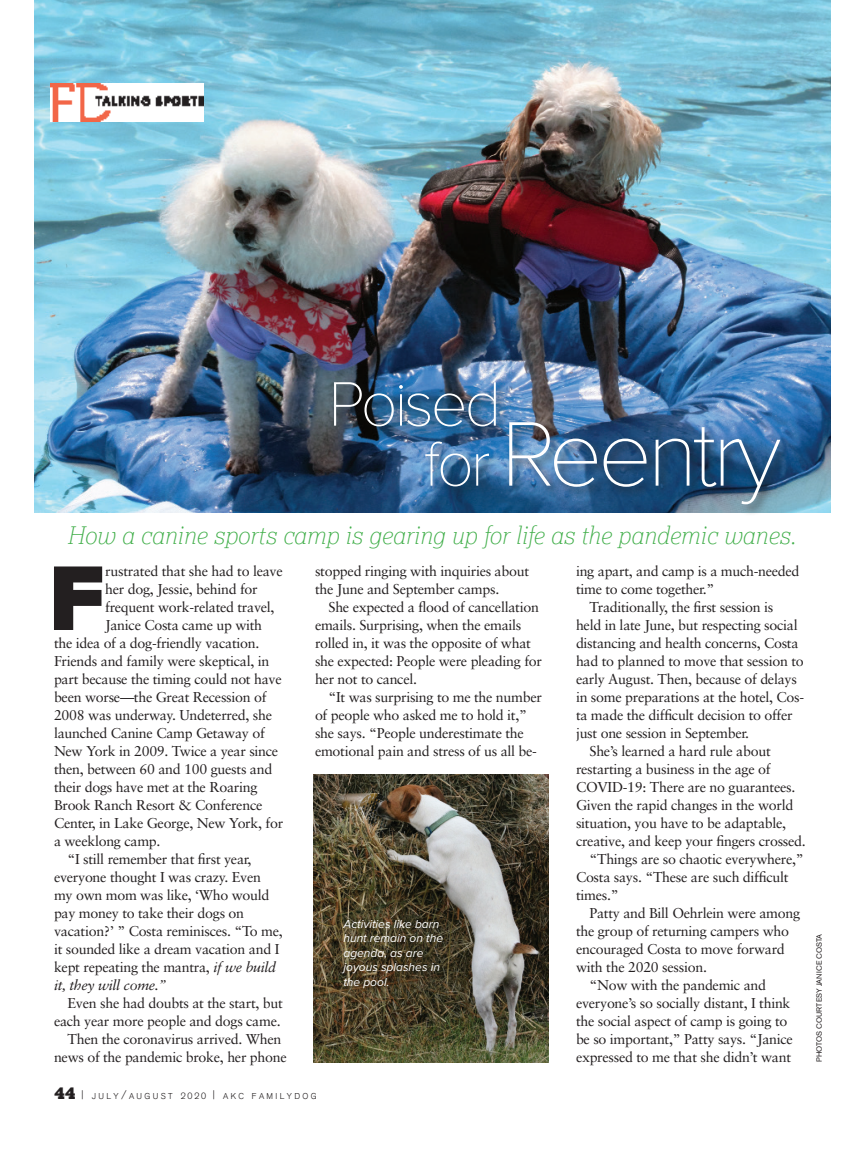
<style>
.page{position:relative;width:864px;height:1161px;background:#fff}
.page>*{position:absolute;margin:0;border:0;box-sizing:border-box;transform-origin:0 0}
.Sabon_Text_4{font:900 95.25px "Proxima Nova";color:#231f20}
.Proxima_Nova_hed{font:100 95.1px "Proxima Nova T";letter-spacing:-.05em;color:#fff}
.Proxima_Nova_hed-2{font:100 65.1px "Proxima Nova T";letter-spacing:-.05em;color:#fff}
.Lexia_Dek{font:italic 100 24px "Lexia";color:#40ae49}
.Sabon_Text{font:14.25px/18px "Sabon";letter-spacing:-.02em;color:#231f20}
.Sabon_Text_4-2{font:14.25px "Sabon";letter-spacing:-.02em;color:#231f20}
.Caption_DO{font:italic 12px/14.4px "Proxima Nova";color:#fff}
.Pull_quote{font:300 8.4px "Akzidenz Grotesk";letter-spacing:.285em;color:#231f20}
.cr{font:7.5px "Akzidenz Grotesk BE";letter-spacing:.02em;color:#231f20}
.s1{font-size:65.1px}
.s2{font-style:italic}
.s3{font-family:"HWT Slab Columbian";font-weight:400;font-size:16.5px}
.s4{font-size:12px}
.s5{font-size:9px}
</style>
<div class="page">
<img style="left:313px;top:775px;width:236px;height:287px">
<img style="left:35px;top:0;width:796px;height:513px">
<div style="left:331px;top:379px;width:461px;height:138px;background:#231f20;opacity:.75"></div>
<img style="left:51px;top:83px;width:152px;height:38px">
<p class="Proxima_Nova_hed-2" style="left:328px;top:355px;width:175px">Poised</p>
<p class="Proxima_Nova_hed" style="left:424px;top:383px;width:359px"><span class="s1">for</span> Reentry</p>
<p class="Lexia_Dek" style="left:67px;top:520px;width:730px">How a canine sports camp is gearing up for life as the pandemic wanes.</p>
<p class="Sabon_Text_4" style="left:49px;top:527px;width:58px">F</p>
<p class="Sabon_Text_4-2" style="left:105px;top:563px;width:179px">rustrated that she had to leave</p>
<p class="Sabon_Text_4-2" style="left:105px;top:581px;width:154px">her dog, Jessie, behind for</p>
<p class="Sabon_Text_4-2" style="left:105px;top:599px;width:171px">frequent work-related travel,</p>
<p class="Sabon_Text_4-2" style="left:105px;top:617px;width:159px">Janice Costa came up with</p>
<p class="Sabon_Text_4-2" style="left:54px;top:635px;width:207px">the idea of a dog-friendly vacation.</p>
<p class="Sabon_Text_4-2" style="left:54px;top:653px;width:217px">Friends and family were skeptical, in</p>
<p class="Sabon_Text_4-2" style="left:54px;top:671px;width:229px">part because the timing could not have</p>
<p class="Sabon_Text_4-2" style="left:54px;top:689px;width:214px">been worse—the Great Recession of</p>
<p class="Sabon_Text_4-2" style="left:54px;top:707px;width:220px">2008 was underway. Undeterred, she</p>
<p class="Sabon_Text_4-2" style="left:54px;top:725px;width:212px">launched Canine Camp Getaway of</p>
<p class="Sabon_Text_4-2" style="left:54px;top:743px;width:226px">New York in 2009. Twice a year since</p>
<p class="Sabon_Text_4-2" style="left:54px;top:761px;width:220px">then, between 60 and 100 guests and</p>
<p class="Sabon_Text_4-2" style="left:54px;top:779px;width:205px">their dogs have met at the Roaring</p>
<p class="Sabon_Text_4-2" style="left:54px;top:797px;width:210px">Brook Ranch Resort &amp; Conference</p>
<p class="Sabon_Text_4-2" style="left:54px;top:815px;width:231px">Center, in Lake George, New York, for</p>
<p class="Sabon_Text_4-2" style="left:54px;top:833px;width:108px">a weeklong camp.</p>
<p class="Sabon_Text" style="left:54px;top:850px;width:230px;text-indent:14px">“I still remember that first year, everyone thought I was crazy. Even my own mom was like, ‘Who would pay money to take their dogs on vacation?’ ” Costa reminisces. “To me, it sounded like a dream vacation and I kept repeating the mantra, <span class="s2">if we build it, they will come.”</span></p>
<p class="Sabon_Text" style="left:54px;top:994px;width:230px;text-align:right">Even she had doubts at the start, but each year more people and dogs came.</p>
<p class="Sabon_Text" style="left:54px;top:1030px;width:234px;text-align:center">Then the coronavirus arrived. When news of the pandemic broke, her phone</p>
<p class="Sabon_Text" style="left:315px;top:562px;width:216px">stopped ringing with inquiries about the June and September camps.</p>
<p class="Sabon_Text" style="left:315px;top:598px;width:228px;text-indent:14px">She expected a flood of cancellation emails. Surprising, when the emails rolled in, it was the opposite of what she expected: People were pleading for her not to cancel.</p>
<p class="Sabon_Text" style="left:315px;top:688px;width:229px;text-indent:14px">“It was surprising to me the number of people who asked me to hold it,” she says. “People underestimate the emotional pain and stress of us all be-</p>
<p class="Caption_DO" style="left:343px;top:916px;width:101px">Activities like barn hunt remain on the agenda, as are joyous splashes in the pool.</p>
<p class="Pull_quote" style="left:54px;top:1092px;width:264px"><span class="s3">44</span> <span class="s4">|</span> JULY<span class="s4">/</span>AUGUST <span class="s5">2020</span> <span class="s4">|</span> AKC FAMILYDOG</p>
<p class="Sabon_Text" style="left:576px;top:562px;width:225px">ing apart, and camp is a much-needed time to come together.”</p>
<p class="Sabon_Text" style="left:576px;top:598px;width:230px;text-indent:14px">Traditionally, the first session is<br>held in late June, but respecting social distancing and health concerns, Costa had to planned to move that session to early August. Then, because of delays in some preparations at the hotel, Cos&shy;ta made the difficult decision to offer just one session in September.</p>
<p class="Sabon_Text" style="left:576px;top:742px;width:231px;text-indent:14px">She’s learned a hard rule about restarting a business in the age of COVID-19: There are no guarantees.<br>Given the rapid changes in the world situation, you have to be adaptable, creative, and keep your fingers crossed.</p>
<p class="Sabon_Text" style="left:576px;top:850px;width:229px;text-indent:14px">“Things are so chaotic everywhere,”<br>Costa says. “These are such difficult times.”</p>
<p class="Sabon_Text" style="left:576px;top:904px;width:226px;text-indent:14px">Patty and Bill Oehrlein were among the group of returning campers who encouraged Costa to move forward with the 2020 session.</p>
<p class="Sabon_Text" style="left:576px;top:976px;width:218px;text-indent:14px">“Now with the pandemic and everyone’s so socially distant, I think the social aspect of camp is going to be so important,” Patty says. “Janice expressed to me that she didn’t want</p>
<p class="cr" style="left:815px;top:1062px;width:130px;rotate:-90deg">PHOTOS COURTESY JANICE COSTA</p>
</div>
